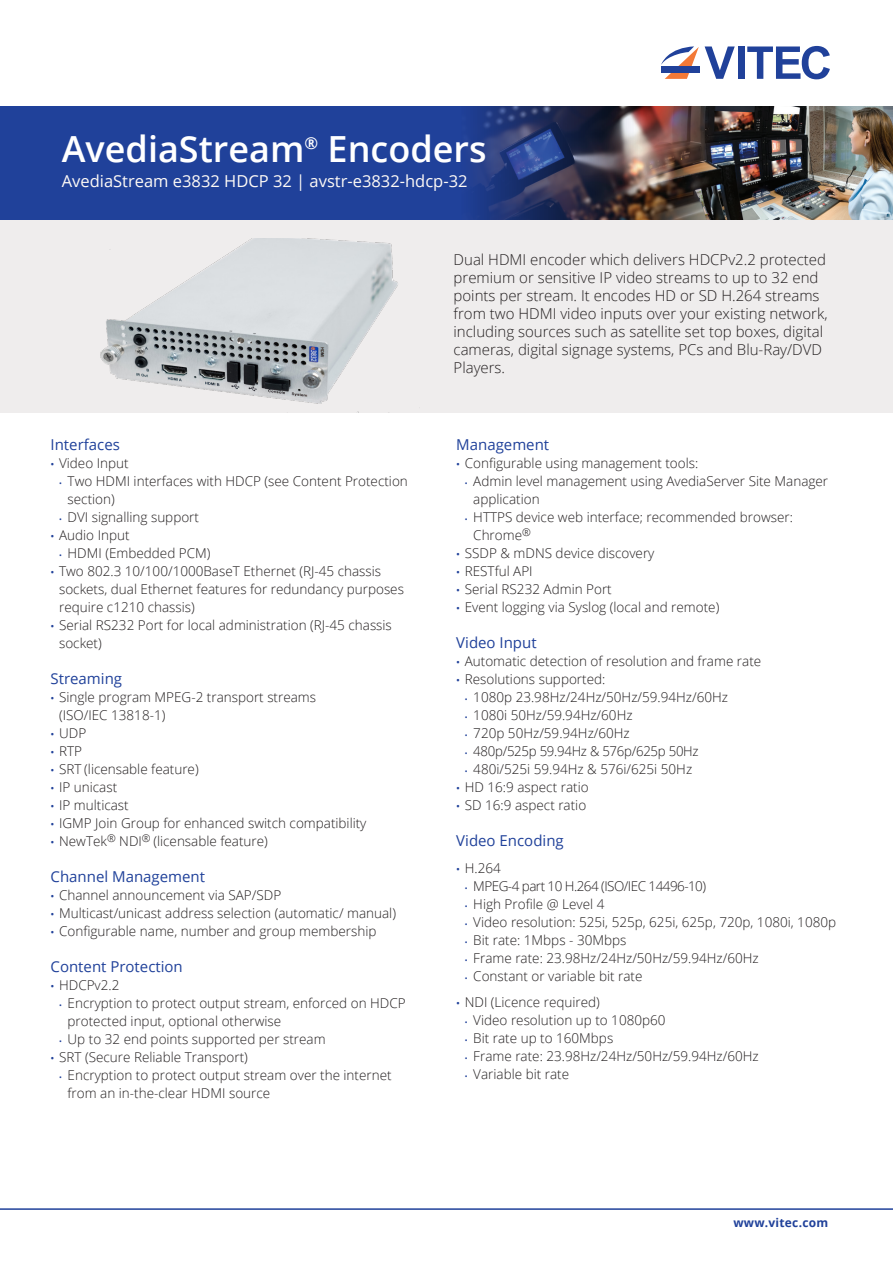
<style>
.page{position:relative;width:893px;height:1263px;background:#fff}
.page>*{position:absolute;margin:0;border:0;box-sizing:border-box;transform-origin:0 0}
.t1{font:600 36px "Open Sans";color:#fff}
.Part_number{font:16.5px "Open Sans";color:#fefaf6}
.FrontPage_first_para{font:300 15px/18px "Open Sans";color:#231f20}
.Heading2{font:15px "Open Sans";color:#20419a}
.t2{font:300 13.5px/18px "Open Sans";color:#231f20}
.t3{font:300 13.5px "Open Sans";letter-spacing:-.04em;color:#231f20}
.t4{font:300 13.5px "Open Sans";letter-spacing:-.02em;color:#231f20}
.t5{font:700 12px "Open Sans";letter-spacing:.02em;color:#20419a}
.s1{font-weight:400;font-size:10.5px;color:#20419a}
.s2{font-weight:400;font-size:7.5px;color:#20419a}
</style>
<div class="page">
<div style="left:0;top:106px;width:893px;height:114px;background:#20419a"></div>
<svg style="left:747px;top:46px;width:83px;height:33px"></svg>
<div style="left:738px;top:46px;width:6px;height:33px;background:#20419a"></div>
<svg style="left:661px;top:46px;width:38px;height:33px"></svg>
<div style="left:661px;top:67px;width:38px;height:6px;background:#20419a"></div>
<svg style="left:705px;top:46px;width:30px;height:33px"></svg>
<img style="left:471px;top:106px;width:422px;height:114px">
<div style="left:0;top:220px;width:893px;height:192px;background:#efeded"></div>
<img style="left:100px;top:239px;width:298px;height:173px">
<hr style="left:0;top:1208px;width:893px;height:2px;background:#20419a">
<p class="t1" style="left:62px;top:124px;width:426px">AvediaStream<sup>®</sup> Encoders</p>
<p class="Part_number" style="left:62px;top:170px;width:407px">AvediaStream e3832 HDCP 32 | avstr-e3832-hdcp-32</p>
<p class="Heading2" style="left:51px;top:434px;width:71px">Interfaces</p>
<p class="t2" style="left:51px;top:454px;width:80px"><span class="s1">•</span> Video Input</p>
<p class="t2" style="left:68px;top:472px;width:342px;text-indent:-9px"><span class="s2">•</span> Two HDMI interfaces with HDCP (see Content Protection section)</p>
<p class="t2" style="left:59px;top:508px;width:141px"><span class="s2">•</span> DVI signalling support</p>
<p class="t2" style="left:51px;top:526px;width:80px"><span class="s1">•</span> Audio Input</p>
<p class="t2" style="left:59px;top:544px;width:153px"><span class="s2">•</span> HDMI (Embedded PCM)</p>
<p class="t2" style="left:59px;top:562px;width:346px;text-indent:-9px"><span class="s1">•</span> Two 802.3 10/100/1000BaseT Ethernet (RJ-45 chassis sockets, dual Ethernet features for redundancy purposes require c1210 chassis)</p>
<p class="t2" style="left:59px;top:616px;width:334px;text-indent:-9px"><span class="s1">•</span> Serial RS232 Port for local administration (RJ-45 chassis socket)</p>
<p class="Heading2" style="left:51px;top:668px;width:73px">Streaming</p>
<p class="t2" style="left:59px;top:688px;width:259px;text-indent:-9px"><span class="s1">•</span> Single program MPEG-2 transport streams (ISO/IEC 13818-1)</p>
<p class="t2" style="left:51px;top:724px;width:37px"><span class="s1">•</span> UDP</p>
<p class="t2" style="left:51px;top:742px;width:33px"><span class="s1">•</span> RTP</p>
<p class="t2" style="left:51px;top:760px;width:150px"><span class="s1">•</span> SRT (licensable feature)</p>
<p class="t2" style="left:51px;top:778px;width:68px"><span class="s1">•</span> IP unicast</p>
<p class="t2" style="left:51px;top:796px;width:80px"><span class="s1">•</span> IP multicast</p>
<p class="t2" style="left:51px;top:814px;width:317px"><span class="s1">•</span> IGMP Join Group for enhanced switch compatibility</p>
<p class="t2" style="left:51px;top:832px;width:219px"><span class="s1">•</span> NewTek<sup>®</sup> NDI<sup>®</sup> (licensable feature)</p>
<p class="Heading2" style="left:51px;top:866px;width:156px">Channel Management</p>
<p class="t2" style="left:51px;top:886px;width:232px"><span class="s1">•</span> Channel announcement via SAP/SDP</p>
<p class="t2" style="left:51px;top:904px;width:347px"><span class="s1">•</span> Multicast/unicast address selection (automatic/ manual)</p>
<p class="t2" style="left:51px;top:922px;width:327px"><span class="s1">•</span> Configurable name, number and group membership</p>
<p class="Heading2" style="left:51px;top:956px;width:134px">Content Protection</p>
<p class="t2" style="left:51px;top:976px;width:70px"><span class="s1">•</span> HDCPv2.2</p>
<p class="t2" style="left:68px;top:994px;width:340px;text-indent:-9px"><span class="s2">•</span> Encryption to protect output stream, enforced on HDCP protected input, optional otherwise</p>
<p class="t2" style="left:59px;top:1030px;width:268px"><span class="s2">•</span> Up to 32 end points supported per stream</p>
<p class="t2" style="left:51px;top:1048px;width:199px"><span class="s1">•</span> SRT (Secure Reliable Transport)</p>
<p class="t2" style="left:68px;top:1066px;width:326px;text-indent:-9px"><span class="s2">•</span> Encryption to protect output stream over the internet from an in-the-clear HDMI source</p>
<p class="FrontPage_first_para" style="left:454px;top:250px;width:375px">Dual HDMI encoder which delivers HDCPv2.2 protected premium or sensitive IP video streams to up to 32 end points per stream. It encodes HD or SD H.264 streams from two HDMI video inputs over your existing network, including sources such as satellite set top boxes, digital cameras, digital signage systems, PCs and Blu-Ray/DVD Players.</p>
<p class="Heading2" style="left:456px;top:434px;width:94px">Management</p>
<p class="t2" style="left:456px;top:454px;width:244px"><span class="s1">•</span> Configurable using management tools:</p>
<p class="t2" style="left:473px;top:472px;width:356px;text-indent:-9px"><span class="s2">•</span> Admin level management using AvediaServer Site Manager application</p>
<p class="t2" style="left:473px;top:508px;width:321px;text-indent:-9px"><span class="s2">•</span> HTTPS device web interface; recommended browser:<br>Chrome<sup>®</sup></p>
<p class="t2" style="left:456px;top:544px;width:200px"><span class="s1">•</span> SSDP &amp; mDNS device discovery</p>
<p class="t2" style="left:456px;top:562px;width:78px"><span class="s1">•</span> RESTful API</p>
<p class="t2" style="left:456px;top:580px;width:157px"><span class="s1">•</span> Serial RS232 Admin Port</p>
<p class="t2" style="left:456px;top:598px;width:265px"><span class="s1">•</span> Event logging via Syslog (local and remote)</p>
<p class="Heading2" style="left:456px;top:632px;width:82px">Video Input</p>
<p class="t2" style="left:456px;top:652px;width:306px"><span class="s1">•</span> Automatic detection of resolution and frame rate</p>
<p class="t2" style="left:456px;top:670px;width:151px"><span class="s1">•</span> Resolutions supported:</p>
<p class="t2" style="left:465px;top:688px;width:265px"><span class="s2">•</span> 1080p 23.98Hz/24Hz/50Hz/59.94Hz/60Hz</p>
<p class="t2" style="left:465px;top:706px;width:169px"><span class="s2">•</span> 1080i 50Hz/59.94Hz/60Hz</p>
<p class="t2" style="left:465px;top:724px;width:167px"><span class="s2">•</span> 720p 50Hz/59.94Hz/60Hz</p>
<p class="t4" style="left:465px;top:742px;width:235px"><span class="s2">•</span> 480p/525p 59.94Hz &amp; 576p/625p 50Hz</p>
<p class="t2" style="left:465px;top:760px;width:229px"><span class="s2">•</span> 480i/525i 59.94Hz &amp; 576i/625i 50Hz</p>
<p class="t2" style="left:456px;top:778px;width:134px"><span class="s1">•</span> HD 16:9 aspect ratio</p>
<p class="t2" style="left:456px;top:796px;width:131px"><span class="s1">•</span> SD 16:9 aspect ratio</p>
<p class="Heading2" style="left:456px;top:830px;width:109px">Video Encoding</p>
<p class="t2" style="left:456px;top:858px;width:46px"><span class="s1">•</span> H.264</p>
<p class="t3" style="left:465px;top:876px;width:243px"><span class="s2">•</span> MPEG-4 part 10 H.264 (ISO/IEC 14496-10)</p>
<p class="t2" style="left:465px;top:894px;width:141px"><span class="s2">•</span> High Profile @ Level 4</p>
<p class="t2" style="left:465px;top:912px;width:373px"><span class="s2">•</span> Video resolution: 525i, 525p, 625i, 625p, 720p, 1080i, 1080p</p>
<p class="t2" style="left:465px;top:930px;width:163px"><span class="s2">•</span> Bit rate: 1Mbps - 30Mbps</p>
<p class="t2" style="left:465px;top:948px;width:296px"><span class="s2">•</span> Frame rate: 23.98Hz/24Hz/50Hz/59.94Hz/60Hz</p>
<p class="t2" style="left:465px;top:966px;width:179px"><span class="s2">•</span> Constant or variable bit rate</p>
<p class="t2" style="left:456px;top:993px;width:145px"><span class="s1">•</span> NDI (Licence required)</p>
<p class="t2" style="left:465px;top:1011px;width:202px"><span class="s2">•</span> Video resolution up to 1080p60</p>
<p class="t2" style="left:465px;top:1029px;width:150px"><span class="s2">•</span> Bit rate up to 160Mbps</p>
<p class="t2" style="left:465px;top:1047px;width:296px"><span class="s2">•</span> Frame rate: 23.98Hz/24Hz/50Hz/59.94Hz/60Hz</p>
<p class="t2" style="left:465px;top:1065px;width:106px"><span class="s2">•</span> Variable bit rate</p>
<p class="t5" style="left:733px;top:1214px;width:96px">www.vitec.com</p>
</div>
